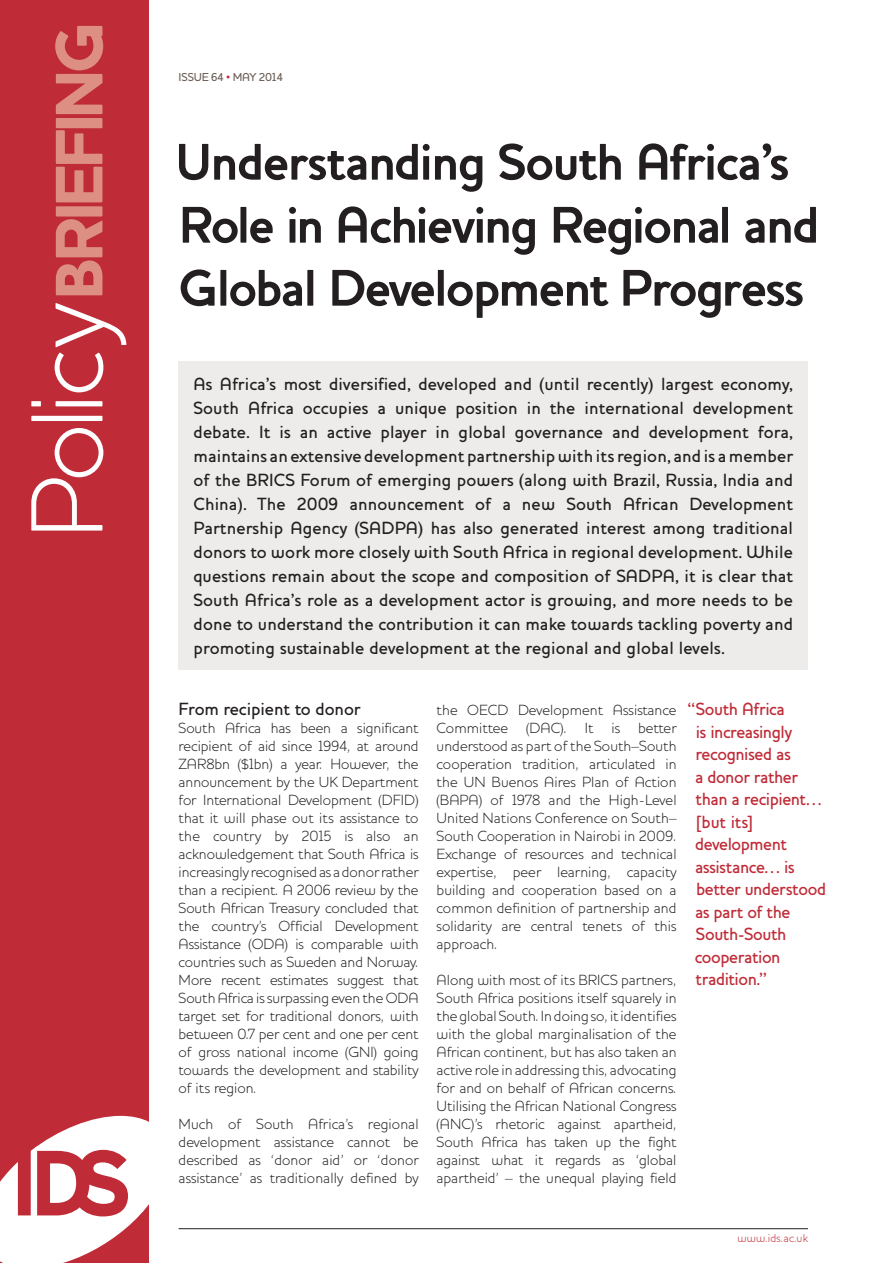
<style>
.page{position:relative;width:893px;height:1263px;background:#fff}
.page>*{position:absolute;margin:0;border:0;box-sizing:border-box;transform-origin:0 0}
.t1{font:900 68.55px "Houschka";letter-spacing:-.065em;color:#dd8f83}
.t2{font:700 52.5px/63px "Houschka";letter-spacing:-.045em;color:#231f20}
.t3{font:500 18px/24px "Houschka";letter-spacing:.01em;color:#231f20;text-align:justify}
.t4{font:500 18px/22.5px "Houschka";letter-spacing:-.02em;color:#bf2b37}
.t5{font:300 15px/18px "Houschka";color:#231f20;text-align:justify}
.t6{font:500 11.7px "Houschka";letter-spacing:-.01em;color:#6e605a}
.t7{font:300 11.7px "Houschka";letter-spacing:.01em;color:#bf2b37}
.s1{font-weight:300;font-size:104.4px;color:#fff}
.s2{color:#bf2b37}
</style>
<div class="page">
<hr style="left:179px;top:1228px;width:629px;height:1px;background:#231f20">
<div style="left:0;top:0;width:148px;height:1263px;background:#bf2b37"></div>
<svg style="left:0;top:1116px;width:149px;height:147px"></svg>
<div style="left:179px;top:362px;width:629px;height:308px;background:#eeeceb"></div>
<h1 class="t1" style="left:39px;top:539px;width:519px;rotate:-90deg"><span class="s1">Policy</span>BRIEFING</h1>
<p class="t6" style="left:179px;top:70px;width:106px">ISSUE 64 <span class="s2">•</span> MAY 2014</p>
<h2 class="t2" style="left:175px;top:130px;width:646px">Understanding South Africa’s<br>Role in Achieving Regional and<br>Global Development Progress</h2>
<p class="t3" style="left:193px;top:372px;width:601px">As Africa’s most diversified, developed and (until recently) largest economy, South Africa occupies a unique position in the international development debate. It is an active player in global governance and development fora, maintains an extensive development partnership with its region, and is a member of the BRICS Forum of emerging powers (along with Brazil, Russia, India and China). The 2009 announcement of a new South African Development Partnership Agency (SADPA) has also generated interest among traditional donors to work more closely with South Africa in regional development. While questions remain about the scope and composition of SADPA, it is clear that South Africa’s role as a development actor is growing, and more needs to be done to understand the contribution it can make towards tackling poverty and promoting sustainable development at the regional and global levels.</p>
<p class="t3" style="left:179px;top:697px;width:183px">From recipient to donor</p>
<p class="t5" style="left:179px;top:719px;width:242px">South Africa has been a significant recipient of aid since 1994, at around ZAR8bn ($1bn) a year. However, the announcement by the UK Department for International Development (DFID) that it will phase out its assistance to the country by 2015 is also an acknowledgement that South Africa is increasingly recognised as a donor rather than a recipient. A 2006 review by the South African Treasury concluded that the country’s Official Development Assistance (ODA) is comparable with countries such as Sweden and Norway.<br>More recent estimates suggest that South Africa is surpassing even the ODA target set for traditional donors, with between 0.7 per cent and one per cent of gross national income (GNI) going towards the development and stability of its region.</p>
<p class="t5" style="left:179px;top:1115px;width:242px">Much of South Africa’s regional development assistance cannot be described as ‘donor aid’ or ‘donor assistance’ as traditionally defined by</p>
<p class="t5" style="left:437px;top:701px;width:242px">the OECD Development Assistance Committee (DAC). It is better understood as part of the South–South cooperation tradition, articulated in the UN Buenos Aires Plan of Action (BAPA) of 1978 and the High-Level United Nations Conference on South– South Cooperation in Nairobi in 2009.<br>Exchange of resources and technical expertise, peer learning, capacity building and cooperation based on a common definition of partnership and solidarity are central tenets of this approach.</p>
<p class="t5" style="left:437px;top:971px;width:241px">Along with most of its BRICS partners, South Africa positions itself squarely in the global South. In doing so, it identifies with the global marginalisation of the African continent, but has also taken an active role in addressing this, advocating for and on behalf of African concerns.<br>Utilising the African National Congress (ANC)’s rhetoric against apartheid, South Africa has taken up the fight against what it regards as ‘global apartheid’ – the unequal playing field</p>
<p class="t4" style="left:695px;top:698px;width:133px;text-indent:-7px">“South Africa<br>is increasingly recognised as<br>a donor rather than a recipient… [but its] development assistance… is better understood as part of the<br>South-South cooperation tradition.”</p>
<p class="t7" style="left:738px;top:1231px;width:72px">www.ids.ac.uk</p>
</div>
